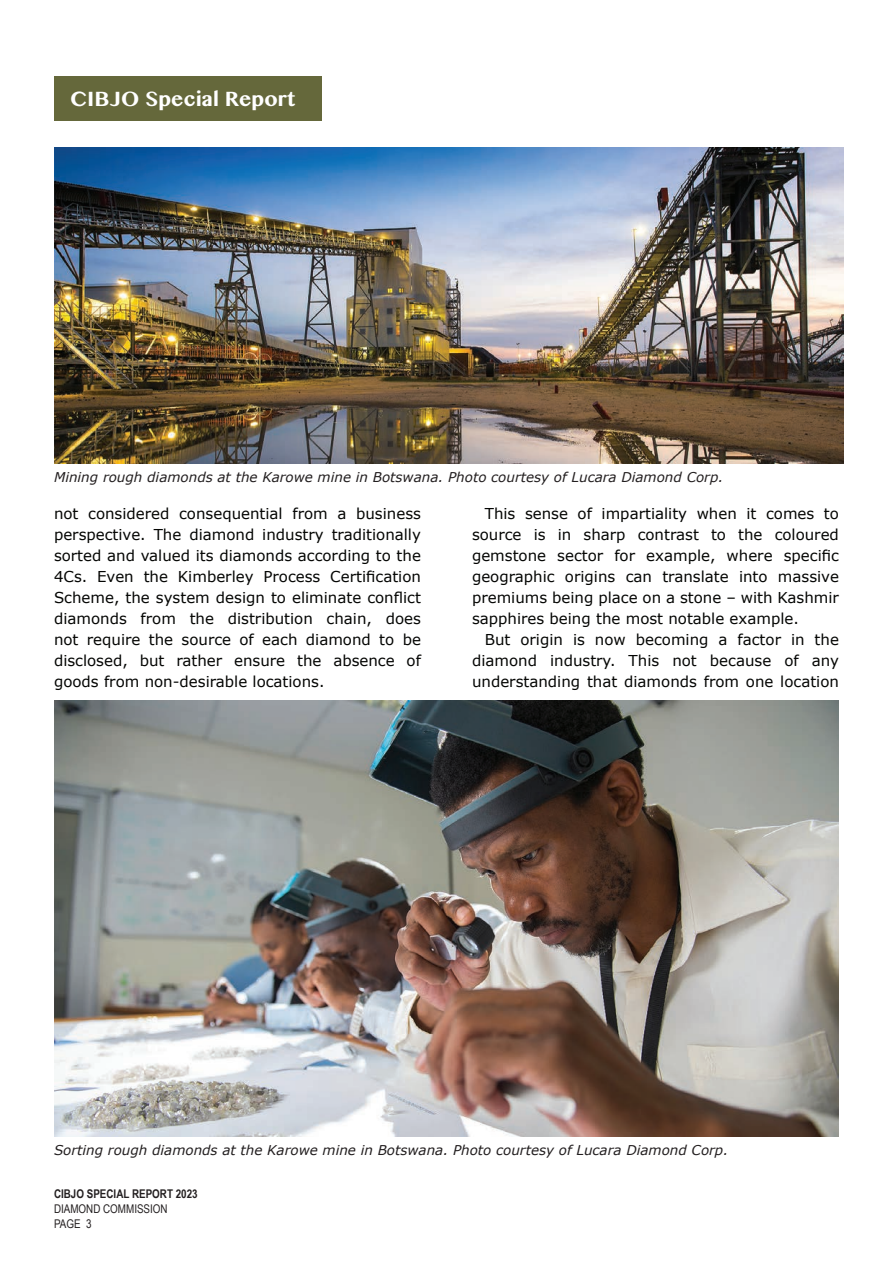
<style>
.page{position:relative;width:893px;height:1263px;background:#fff}
.page>*{position:absolute;margin:0;border:0;box-sizing:border-box;transform-origin:0 0}
.t1{font:700 24px "Khmer MN";color:#fff}
.t2{font:15px/21px "Verdana";color:#040503}
.t3{font:italic 13.5px "Verdana";color:#231f20}
.t4{font:700 12px "Arial Narrow";color:#231f20}
.t5{font:12px/15px "Arial Narrow";color:#231f20}
</style>
<div class="page">
<div style="left:54px;top:76px;width:267px;height:45px;background:#65683b"></div>
<img style="left:54px;top:148px;width:789px;height:315px">
<img style="left:54px;top:701px;width:785px;height:436px">
<h1 class="t1" style="left:70px;top:84px;width:227px">CIBJO Special Report</h1>
<p class="t3" style="left:54px;top:469px;width:671px">Mining rough diamonds at the Karowe mine in Botswana. Photo courtesy of Lucara Diamond Corp.</p>
<p class="t2" style="left:54px;top:503px;width:26px">not</p>
<p class="t2" style="left:88px;top:503px;width:83px">considered</p>
<p class="t2" style="left:179px;top:503px;width:105px">consequential</p>
<p class="t2" style="left:292px;top:503px;width:37px">from</p>
<p class="t2" style="left:337px;top:503px;width:11px">a</p>
<p class="t2" style="left:356px;top:503px;width:66px">business</p>
<p class="t2" style="left:485px;top:503px;width:32px">This</p>
<p class="t2" style="left:525px;top:503px;width:45px">sense</p>
<p class="t2" style="left:578px;top:503px;width:16px">of</p>
<p class="t2" style="left:602px;top:503px;width:87px">impartiality</p>
<p class="t2" style="left:697px;top:503px;width:42px">when</p>
<p class="t2" style="left:746px;top:503px;width:12px">it</p>
<p class="t2" style="left:766px;top:503px;width:50px">comes</p>
<p class="t2" style="left:824px;top:503px;width:17px">to</p>
<p class="t2" style="left:154px;top:524px;width:29px">The</p>
<p class="t2" style="left:189px;top:524px;width:67px">diamond</p>
<p class="t2" style="left:262px;top:524px;width:63px">industry</p>
<p class="t2" style="left:332px;top:524px;width:91px">traditionally</p>
<p class="t2" style="left:54px;top:524px;width:93px">perspective.</p>
<p class="t2" style="left:54px;top:545px;width:368px">sorted and valued its diamonds according to the</p>
<p class="t2" style="left:330px;top:566px;width:92px">Certification</p>
<p class="t2" style="left:144px;top:566px;width:26px">the</p>
<p class="t2" style="left:178px;top:566px;width:77px">Kimberley</p>
<p class="t2" style="left:54px;top:566px;width:35px">4Cs.</p>
<p class="t2" style="left:54px;top:587px;width:368px">Scheme, the system design to eliminate conflict</p>
<p class="t2" style="left:386px;top:608px;width:37px">does</p>
<p class="t2" style="left:97px;top:566px;width:38px">Even</p>
<p class="t2" style="left:263px;top:566px;width:58px">Process</p>
<p class="t2" style="left:141px;top:608px;width:37px">from</p>
<p class="t2" style="left:54px;top:608px;width:74px">diamonds</p>
<p class="t2" style="left:190px;top:608px;width:26px">the</p>
<p class="t2" style="left:228px;top:608px;width:87px">distribution</p>
<p class="t2" style="left:327px;top:608px;width:47px">chain,</p>
<p class="t2" style="left:54px;top:629px;width:26px">not</p>
<p class="t2" style="left:87px;top:629px;width:55px">require</p>
<p class="t2" style="left:149px;top:629px;width:26px">the</p>
<p class="t2" style="left:182px;top:629px;width:51px">source</p>
<p class="t2" style="left:240px;top:629px;width:16px">of</p>
<p class="t2" style="left:262px;top:629px;width:37px">each</p>
<p class="t2" style="left:306px;top:629px;width:67px">diamond</p>
<p class="t2" style="left:379px;top:629px;width:17px">to</p>
<p class="t2" style="left:403px;top:629px;width:20px">be</p>
<p class="t2" style="left:472px;top:524px;width:51px">source</p>
<p class="t2" style="left:534px;top:524px;width:13px">is</p>
<p class="t2" style="left:558px;top:524px;width:15px">in</p>
<p class="t2" style="left:583px;top:524px;width:44px">sharp</p>
<p class="t2" style="left:638px;top:524px;width:63px">contrast</p>
<p class="t2" style="left:711px;top:524px;width:17px">to</p>
<p class="t2" style="left:738px;top:524px;width:26px">the</p>
<p class="t2" style="left:775px;top:524px;width:66px">coloured</p>
<p class="t2" style="left:472px;top:545px;width:76px">gemstone</p>
<p class="t2" style="left:557px;top:545px;width:47px">sector</p>
<p class="t2" style="left:614px;top:545px;width:22px">for</p>
<p class="t2" style="left:646px;top:545px;width:71px">example,</p>
<p class="t2" style="left:727px;top:545px;width:48px">where</p>
<p class="t2" style="left:784px;top:545px;width:57px">specific</p>
<p class="t2" style="left:472px;top:566px;width:84px">geographic</p>
<p class="t2" style="left:472px;top:587px;width:368px">premiums being place on a stone – with Kashmir</p>
<p class="t2" style="left:472px;top:608px;width:328px">sapphires being the most notable example.</p>
<p class="t2" style="left:815px;top:629px;width:26px">the</p>
<p class="t2" style="left:662px;top:566px;width:68px">translate</p>
<p class="t2" style="left:565px;top:566px;width:52px">origins</p>
<p class="t2" style="left:739px;top:566px;width:30px">into</p>
<p class="t2" style="left:778px;top:566px;width:63px">massive</p>
<p class="t2" style="left:626px;top:566px;width:28px">can</p>
<p class="t2" style="left:737px;top:629px;width:45px">factor</p>
<p class="t2" style="left:636px;top:629px;width:74px">becoming</p>
<p class="t2" style="left:520px;top:629px;width:44px">origin</p>
<p class="t2" style="left:573px;top:629px;width:13px">is</p>
<p class="t2" style="left:791px;top:629px;width:15px">in</p>
<p class="t2" style="left:485px;top:629px;width:27px">But</p>
<p class="t2" style="left:595px;top:629px;width:32px">now</p>
<p class="t2" style="left:718px;top:629px;width:11px">a</p>
<p class="t2" style="left:54px;top:650px;width:272px">disclosed,<br>goods from non-desirable locations.</p>
<p class="t2" style="left:140px;top:650px;width:26px">but</p>
<p class="t2" style="left:176px;top:650px;width:47px">rather</p>
<p class="t2" style="left:297px;top:650px;width:26px">the</p>
<p class="t2" style="left:234px;top:650px;width:53px">ensure</p>
<p class="t2" style="left:333px;top:650px;width:63px">absence</p>
<p class="t2" style="left:407px;top:650px;width:16px">of</p>
<p class="t2" style="left:472px;top:650px;width:67px">diamond</p>
<p class="t2" style="left:550px;top:650px;width:67px">industry.</p>
<p class="t2" style="left:629px;top:650px;width:32px">This</p>
<p class="t2" style="left:672px;top:650px;width:26px">not</p>
<p class="t2" style="left:710px;top:650px;width:63px">because</p>
<p class="t2" style="left:784px;top:650px;width:16px">of</p>
<p class="t2" style="left:812px;top:650px;width:29px">any</p>
<p class="t2" style="left:472px;top:671px;width:110px">understanding</p>
<p class="t2" style="left:704px;top:671px;width:37px">from</p>
<p class="t2" style="left:587px;top:671px;width:32px">that</p>
<p class="t2" style="left:624px;top:671px;width:74px">diamonds</p>
<p class="t2" style="left:746px;top:671px;width:29px">one</p>
<p class="t2" style="left:780px;top:671px;width:60px">location</p>
<p class="t3" style="left:54px;top:1141px;width:676px">Sorting rough diamonds at the Karowe mine in Botswana. Photo courtesy of Lucara Diamond Corp.</p>
<p class="t4" style="left:54px;top:1184px;width:145px">CIBJO SPECIAL REPORT 2023</p>
<p class="t5" style="left:86px;top:1200px;width:83px;text-indent:-32px">DIAMOND COMMISSION<br>3</p>
<p class="t5" style="left:54px;top:1215px;width:28px">PAGE</p>
</div>
